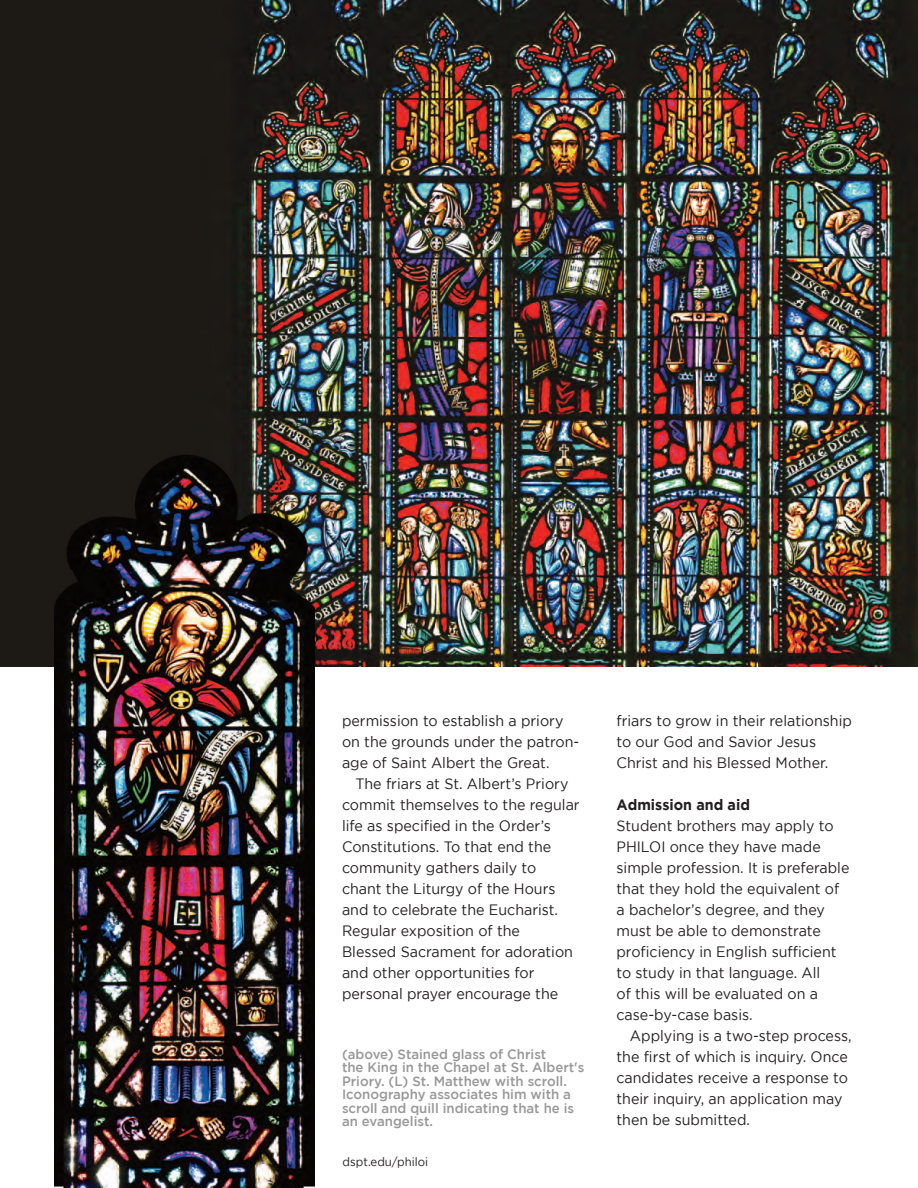
<style>
.page{position:relative;width:918px;height:1188px;background:#fff}
.page>*{position:absolute;margin:0;border:0;box-sizing:border-box;transform-origin:0 0}
.t1{font:15px/21px "Gotham";color:#231f20;scale:.95 1}
.t2{font:700 15px "Gotham";color:#231f20;scale:.95 1}
.t3{font:500 13.5px/13.5px "Gotham";color:#999899}
.t4{font:12px "Gotham";color:#231f20;scale:.95 1}
</style>
<div class="page">
<img style="left:0;top:0;width:918px;height:666px">
<img style="left:54px;top:389px;width:261px;height:799px">
<p class="t1" style="left:342px;top:711px;width:251px">permission to establish a priory on the grounds under the patron&shy;age of Saint Albert the Great.</p>
<p class="t1" style="left:342px;top:774px;width:252px;text-indent:13px">The friars at St. Albert’s Priory commit themselves to the regular life as specified in the Order’s<br>Constitutions. To that end the community gathers daily to chant the Liturgy of the Hours and to celebrate the Eucharist.<br>Regular exposition of the<br>Blessed Sacrament for adoration and other opportunities for personal prayer encourage the</p>
<p class="t3" style="left:342px;top:1048px;width:244px">(above) Stained glass of Christ<br>the King in the Chapel at St. Albert's<br>Priory. (L) St. Matthew with scroll.</p>
<p class="t3" style="left:342px;top:1089px;width:234px">Iconography associates him with a scroll and quill indicating that he is an evangelist.</p>
<p class="t4" style="left:343px;top:1158px;width:91px">dspt.edu/philoi</p>
<p class="t1" style="left:617px;top:712px;width:249px">friars to grow in their relationship to our God and Savior Jesus<br>Christ and his Blessed Mother.</p>
<p class="t2" style="left:617px;top:799px;width:142px">Admission and aid</p>
<p class="t1" style="left:617px;top:817px;width:247px">Student brothers may apply to<br>PHILOI once they have made simple profession. It is preferable that they hold the equivalent of a bachelor’s degree, and they must be able to demonstrate proficiency in English sufficient to study in that language. All<br>of this will be evaluated on a case-by-case basis.</p>
<p class="t1" style="left:617px;top:1027px;width:249px;text-indent:13px">Applying is a two-step process, the first of which is inquiry. Once candidates receive a response to their inquiry, an application may then be submitted.</p>
</div>
